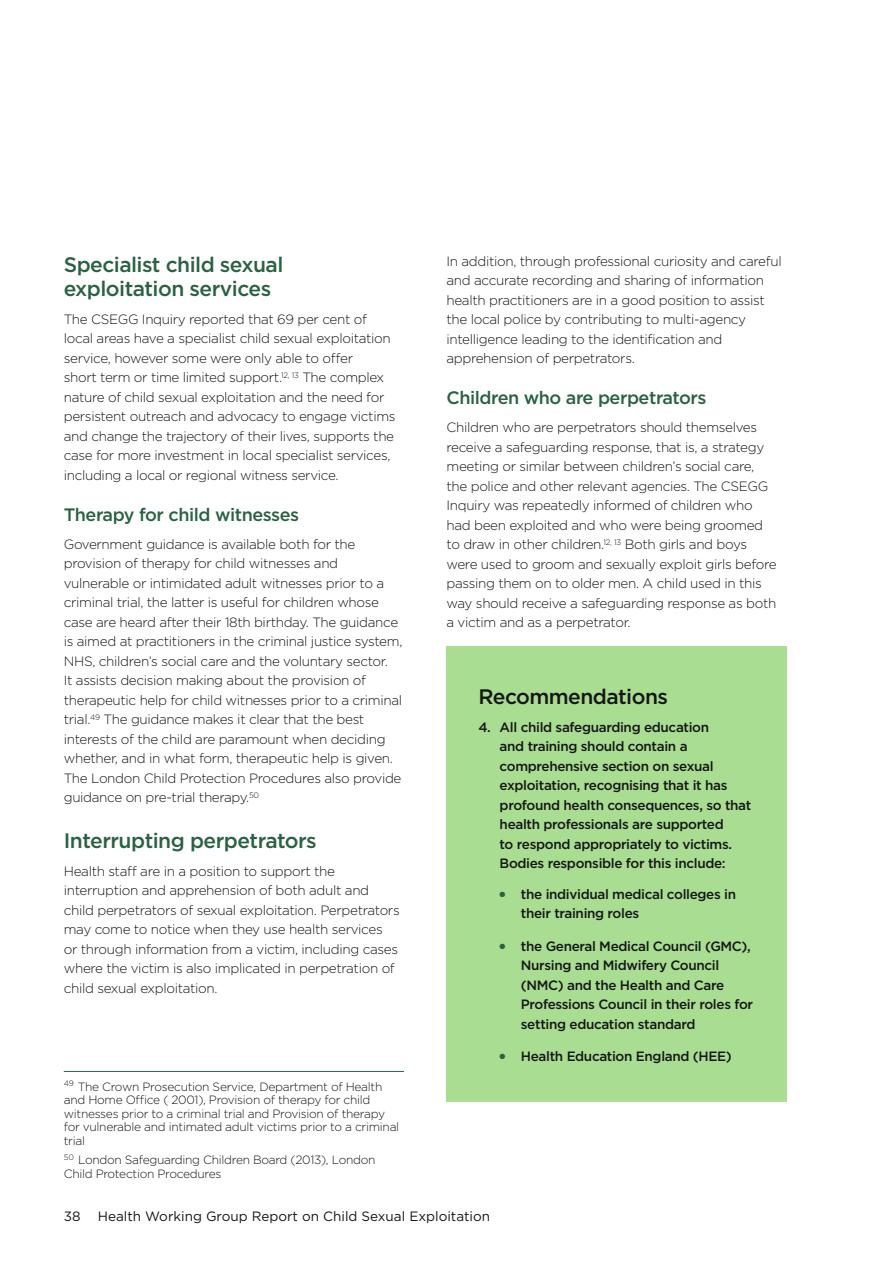
<style>
.page{position:relative;width:893px;height:1263px;background:#fff}
.page>*{position:absolute;margin:0;border:0;box-sizing:border-box;transform-origin:0 0}
.Heading_One{font:500 21px/24px "Gotham";letter-spacing:-.025em;color:#296243}
.Heading_One-2{font:500 21px "Gotham";letter-spacing:-.025em;color:#151616}
.Subheading_two{font:500 18px "Gotham";letter-spacing:-.025em;color:#296243}
.Body_text{font:300 13.5px/19.5px "Gotham";letter-spacing:-.025em;color:#151616}
.Body_text-2{font:500 13.5px/19.5px "Gotham";letter-spacing:-.025em;color:#151616}
.t1{font:13.5px "Gotham";color:#151616}
.Footnotes{font:300 12px/13.5px "Gotham";letter-spacing:-.025em;color:#151616}
.s1{color:#296243}
</style>
<div class="page">
<div style="left:446px;top:646px;width:341px;height:455px;background:#a9dd91"></div>
<hr style="left:64px;top:1071px;width:340px;height:1px;background:#296243">
<p class="Heading_One" style="left:64px;top:252px;width:221px">Specialist child sexual exploitation services</p>
<p class="Body_text" style="left:64px;top:309px;width:333px">The CSEGG Inquiry reported that 69 per cent of local areas have a specialist child sexual exploitation service, however some were only able to offer<br>short term or time limited support.<sup>12,</sup> <sup>13</sup> The complex nature of child sexual exploitation and the need for persistent outreach and advocacy to engage victims and change the trajectory of their lives, supports the case for more investment in local specialist services, including a local or regional witness service.</p>
<p class="Subheading_two" style="left:64px;top:504px;width:237px">Therapy for child witnesses</p>
<p class="Body_text" style="left:64px;top:534px;width:340px">Government guidance is available both for the provision of therapy for child witnesses and vulnerable or intimidated adult witnesses prior to a criminal trial, the latter is useful for children whose case are heard after their 18th birthday. The guidance is aimed at practitioners in the criminal justice system, NHS, children’s social care and the voluntary sector.<br>It assists decision making about the provision of therapeutic help for child witnesses prior to a criminal trial.<sup>49</sup> The guidance makes it clear that the best interests of the child are paramount when deciding whether, and in what form, therapeutic help is given.<br>The London Child Protection Procedures also provide guidance on pre-trial therapy.<sup>50</sup></p>
<p class="Heading_One" style="left:64px;top:828px;width:254px">Interrupting perpetrators</p>
<p class="Body_text" style="left:64px;top:861px;width:337px">Health staff are in a position to support the interruption and apprehension of both adult and child perpetrators of sexual exploitation. Perpetrators may come to notice when they use health services or through information from a victim, including cases where the victim is also implicated in perpetration of child sexual exploitation.</p>
<p class="Footnotes" style="left:64px;top:1080px;width:337px"><sup>49</sup> The Crown Prosecution Service, Department of Health and Home Office ( 2001), Provision of therapy for child witnesses prior to a criminal trial and Provision of therapy for vulnerable and intimated adult victims prior to a criminal trial</p>
<p class="Footnotes" style="left:64px;top:1153px;width:313px"><sup>50</sup> London Safeguarding Children Board (2013), London<br>Child Protection Procedures</p>
<p class="Body_text" style="left:446px;top:251px;width:337px">In addition, through professional curiosity and careful and accurate recording and sharing of information health practitioners are in a good position to assist the local police by contributing to multi-agency intelligence leading to the identification and apprehension of perpetrators.</p>
<p class="Subheading_two" style="left:446px;top:388px;width:262px">Children who are perpetrators</p>
<p class="Body_text" style="left:446px;top:418px;width:332px">Children who are perpetrators should themselves receive a safeguarding response, that is, a strategy meeting or similar between children’s social care, the police and other relevant agencies. The CSEGG Inquiry was repeatedly informed of children who had been exploited and who were being groomed to draw in other children.<sup>12,</sup> <sup>13</sup> Both girls and boys were used to groom and sexually exploit girls before passing them on to older men. A child used in this way should receive a safeguarding response as both a victim and as a perpetrator.</p>
<p class="Heading_One-2" style="left:478px;top:684px;width:191px">Recommendations</p>
<p class="Body_text-2" style="left:500px;top:717px;width:253px;text-indent:-21px">4. All child safeguarding education<br>and training should contain a comprehensive section on sexual exploitation, recognising that it has profound health consequences, so that health professionals are supported<br>to respond appropriately to victims.<br>Bodies responsible for this include:</p>
<p class="Body_text-2" style="left:521px;top:884px;width:217px;text-indent:-21px"><span class="s1">●</span> the individual medical colleges in their training roles</p>
<p class="Body_text-2" style="left:521px;top:936px;width:234px;text-indent:-21px"><span class="s1">●</span> the General Medical Council (GMC),<br>Nursing and Midwifery Council (NMC) and the Health and Care<br>Professions Council in their roles for setting education standard</p>
<p class="Body_text-2" style="left:500px;top:1046px;width:234px"><span class="s1">●</span> Health Education England (HEE)</p>
<p class="t1" style="left:64px;top:1208px;width:18px">38</p>
<p class="t1" style="left:98px;top:1208px;width:394px">Health Working Group Report on Child Sexual Exploitation</p>
</div>
